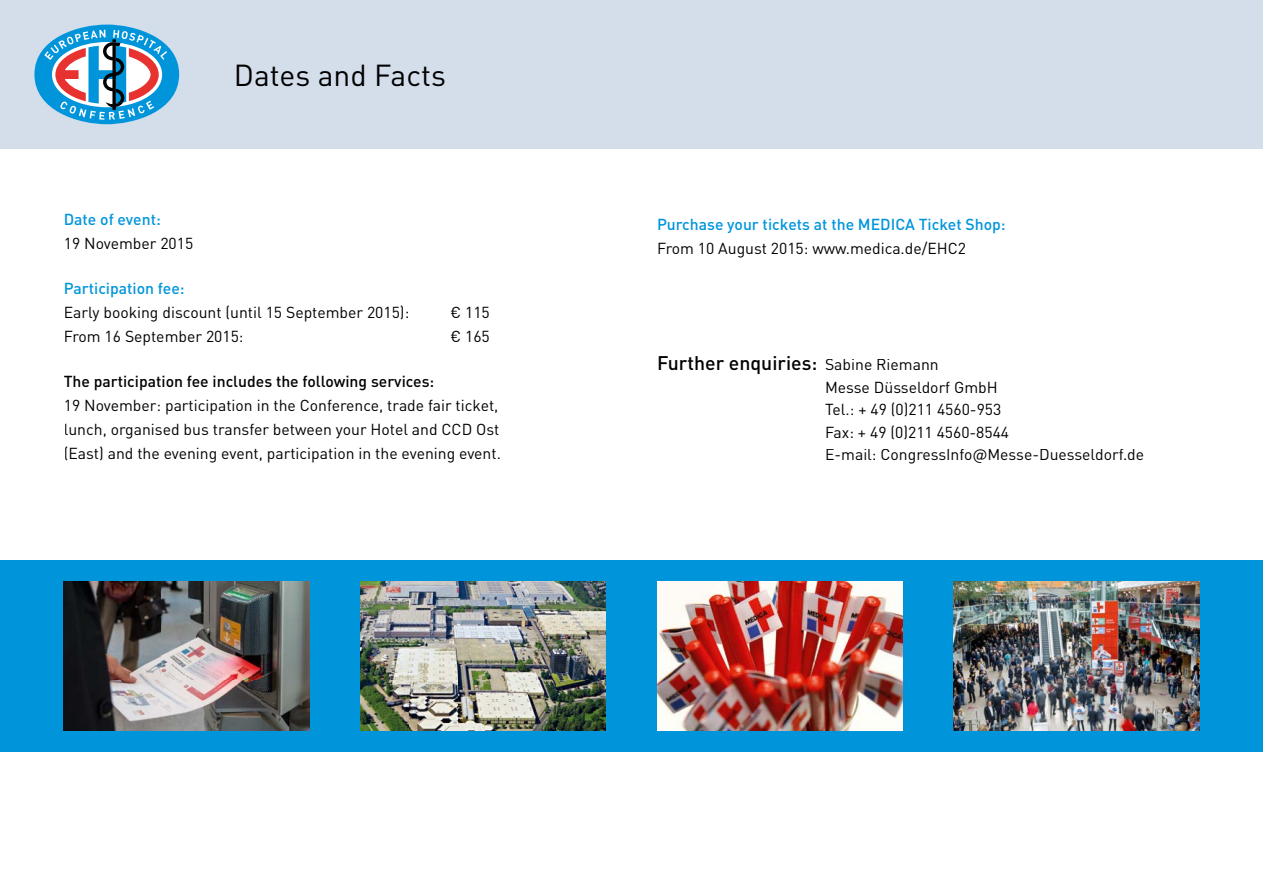
<style>
.page{position:relative;width:1263px;height:893px;background:#fff}
.page>*{position:absolute;margin:0;border:0;box-sizing:border-box;transform-origin:0 0}
.t1{font:30px "DIN Pro";color:#000}
.t2{font:500 19.5px "DIN Pro";color:#000}
.t3{font:15.75px/22.5px "DIN Pro";color:#000}
.t4{font:500 15.75px "DIN Pro";color:#0095db}
.t5{font:500 15.75px "DIN Pro";color:#000}
.s1{font-weight:400;font-size:15.75px}
</style>
<div class="page">
<div style="left:0;top:0;width:1263px;height:149px;background:#d4ddea"></div>
<div style="left:0;top:560px;width:1263px;height:191px;background:#0095db"></div>
<img style="left:64px;top:581px;width:245px;height:149px">
<img style="left:360px;top:581px;width:246px;height:149px">
<img style="left:657px;top:581px;width:245px;height:149px">
<img style="left:954px;top:581px;width:245px;height:149px">
<div style="left:34px;top:25px;width:145px;height:99px;background:#0095db;border-radius:50%"></div>
<svg style="left:44px;top:30px;width:123px;height:90px"></svg>
<h1 class="t1" style="left:234px;top:55px;width:213px">Dates and Facts</h1>
<p class="t4" style="left:64px;top:208px;width:99px">Date of event:</p>
<p class="t3" style="left:64px;top:231px;width:131px">19 November 2015</p>
<p class="t4" style="left:64px;top:278px;width:122px">Participation fee:</p>
<p class="t3" style="left:64px;top:300px;width:347px">Early booking discount (until 15 September 2015):</p>
<p class="t3" style="left:451px;top:300px;width:41px">€ 115</p>
<p class="t3" style="left:64px;top:324px;width:181px">From 16 September 2015:</p>
<p class="t3" style="left:451px;top:324px;width:41px">€ 165</p>
<p class="t5" style="left:64px;top:371px;width:372px">The participation fee includes the following services:</p>
<p class="t3" style="left:64px;top:393px;width:439px;line-height:24px">19 November: participation in the Conference, trade fair ticket, lunch, organised bus transfer between your Hotel and CCD Ost (East) and the evening event, participation in the evening event.</p>
<p class="t4" style="left:657px;top:214px;width:350px">Purchase your tickets at the MEDICA Ticket Shop:</p>
<p class="t3" style="left:657px;top:236px;width:311px">From 10 August 2015: www.medica.de/EHC2</p>
<p class="t2" style="left:657px;top:350px;width:283px">Further enquiries: <span class="s1">Sabine Riemann</span></p>
<p class="t3" style="left:825px;top:375px;width:321px">Messe Düsseldorf GmbH<br>Tel.: + 49 (0)211 4560-953<br>Fax: + 49 (0)211 4560-8544<br>E-mail: CongressInfo@Messe-Duesseldorf.de</p>
</div>
